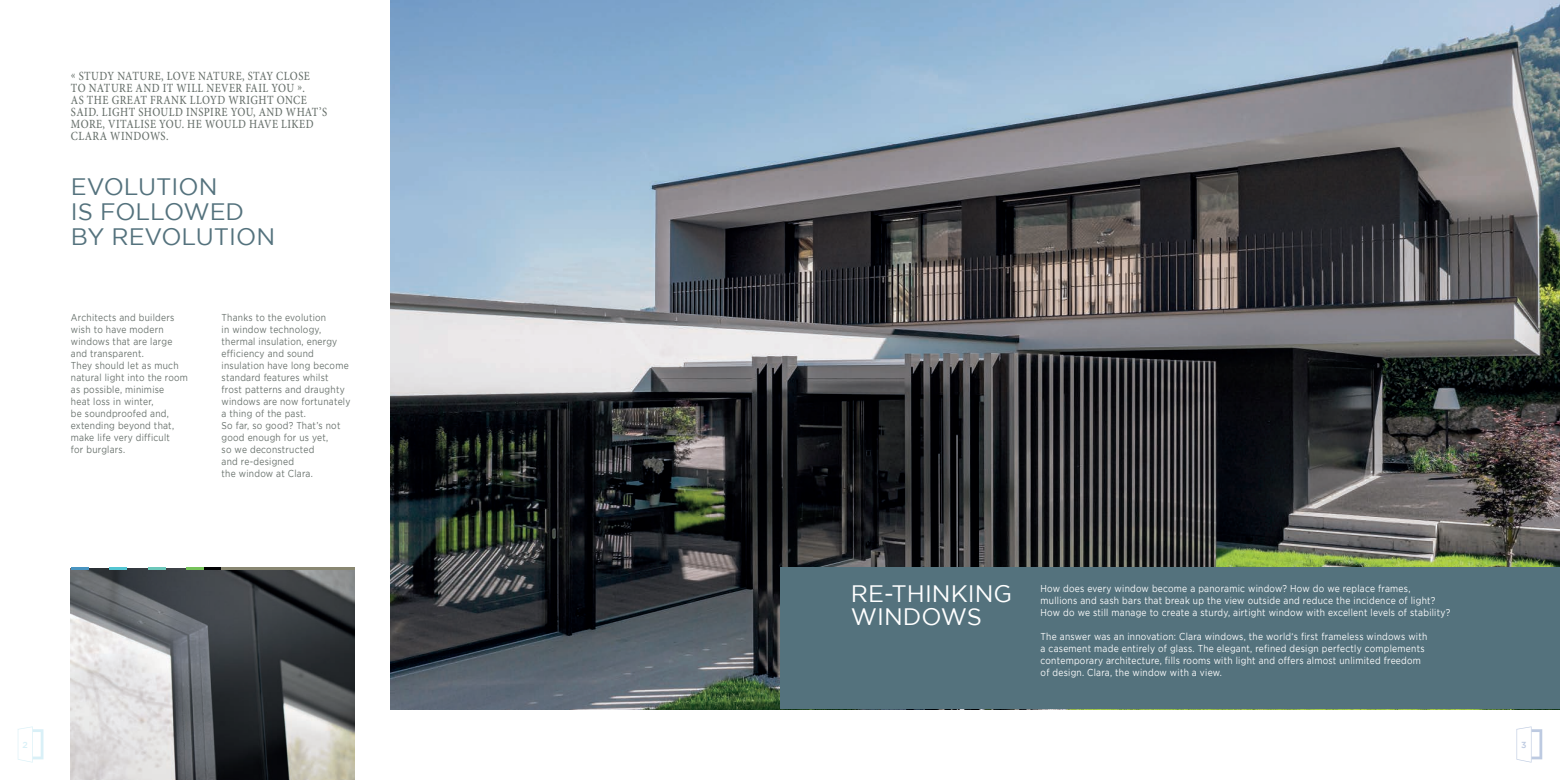
<style>
.page{position:relative;width:1560px;height:780px;background:#fff}
.page>*{position:absolute;margin:0;border:0;box-sizing:border-box;transform-origin:0 0}
.t1{font:23.75px/25px "Gotham";color:#54727d}
.t2{font:23.75px/22.5px "Gotham";color:#fff}
.t3{font:500 12.5px/12px "Minion Pro";letter-spacing:.04em;color:#67706b;scale:.85 1}
.t4{font:10px/12px "Gotham";letter-spacing:.03em;color:#67706b;scale:.85 1}
.t5{font:10px/12px "Gotham";letter-spacing:.03em;color:#fff;scale:.85 1}
.t6{font:500 8.75px "Gotham";color:#d8f0f7}
.t7{font:500 8.75px "Gotham";color:#bdcae1}
</style>
<div class="page">
<img style="left:390px;top:0;width:1169px;height:709px">
<svg style="left:18px;top:726px;width:25px;height:36px"></svg>
<svg style="left:1516px;top:726px;width:25px;height:36px"></svg>
<div style="left:780px;top:567px;width:779px;height:142px;background:#54727d"></div>
<img style="left:71px;top:568px;width:283px;height:212px">
<svg style="left:71px;top:567px;width:18px;height:2px"></svg>
<svg style="left:109px;top:567px;width:18px;height:2px"></svg>
<svg style="left:148px;top:567px;width:17px;height:2px"></svg>
<svg style="left:186px;top:567px;width:35px;height:2px"></svg>
<hr style="left:221px;top:567px;width:133px;height:2px;background:#898771">
<p class="t3" style="left:71px;top:70px;width:303px">« STUDY NATURE, LOVE NATURE, STAY CLOSE TO NATURE AND IT WILL NEVER FAIL YOU ».<br>AS THE GREAT FRANK LLOYD WRIGHT ONCE SAID. LIGHT SHOULD INSPIRE YOU, AND WHAT’S MORE, VITALISE YOU. HE WOULD HAVE LIKED CLARA WINDOWS.</p>
<h1 class="t1" style="left:71px;top:173px;width:206px">EVOLUTION<br>IS FOLLOWED<br>BY REVOLUTION</h1>
<p class="t4" style="left:71px;top:311px;width:139px">Architects and builders wish to have modern windows that are large and transparent.<br>They should let as much natural light into the room as possible, minimise<br>heat loss in winter,<br>be soundproofed and, extending beyond that, make life very difficult<br>for burglars.</p>
<p class="t4" style="left:221px;top:311px;width:153px">Thanks to the evolution<br>in window technology, thermal insulation, energy efficiency and sound insulation have long become standard features whilst frost patterns and draughty windows are now fortunately a thing of the past.<br>So far, so good? That’s not good enough for us yet,<br>so we deconstructed<br>and re-designed<br>the window at Clara.</p>
<h1 class="t2" style="left:850px;top:582px;width:163px">RE-THINKING<br>WINDOWS</h1>
<p class="t5" style="left:1040px;top:582px;width:483px">How does every window become a panoramic window? How do we replace frames,<br>mullions and sash bars that break up the view outside and reduce the incidence of light?<br>How do we still manage to create a sturdy, airtight window with excellent levels of stability?</p>
<p class="t5" style="left:1040px;top:630px;width:456px">The answer was an innovation: Clara windows, the world‘s first frameless windows with a casement made entirely of glass. The elegant, refined design perfectly complements contemporary architecture, fills rooms with light and offers almost unlimited freedom of design. Clara, the window with a view.</p>
<p class="t6" style="left:23px;top:740px;width:7px">2</p>
<p class="t7" style="left:1520px;top:740px;width:7px">3</p>
</div>
